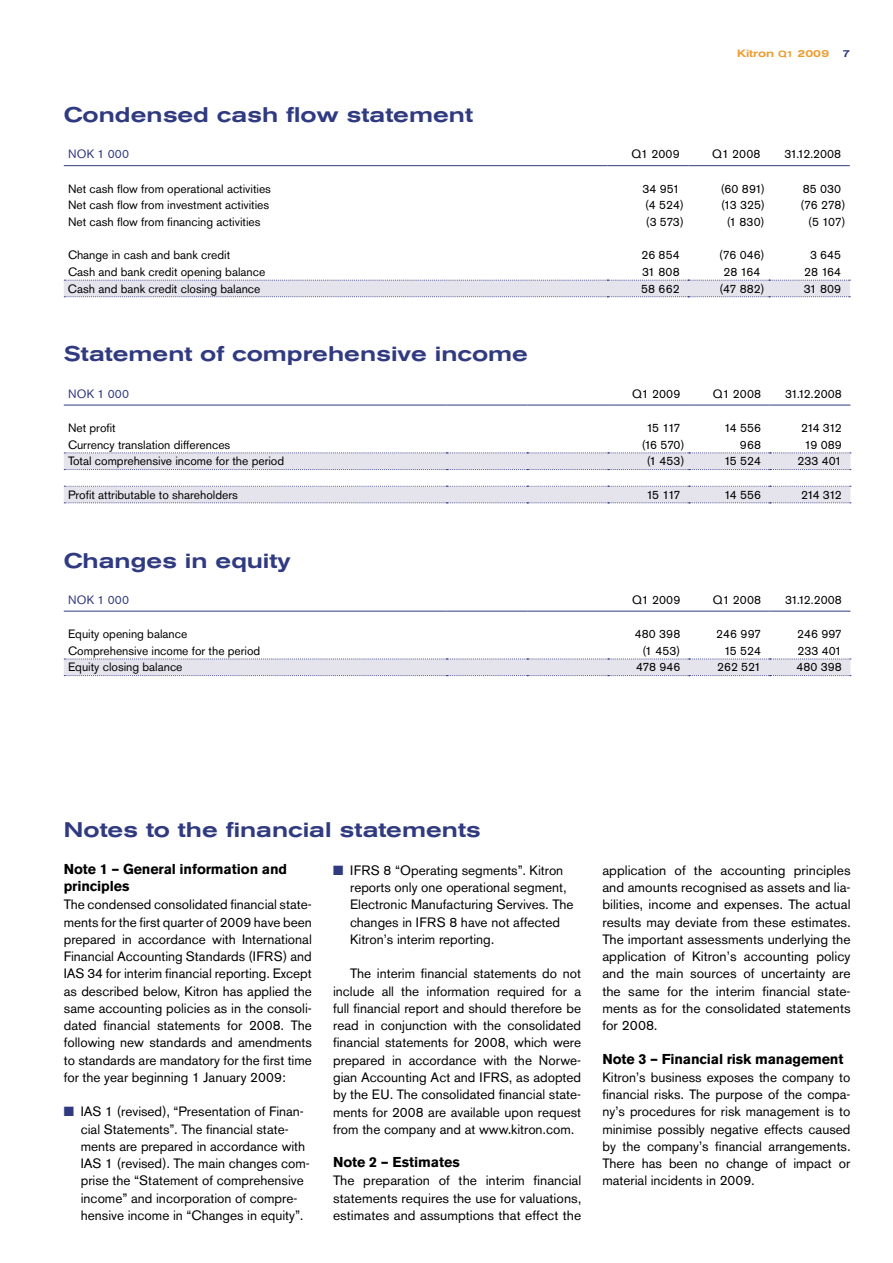
<style>
.page{position:relative;width:893px;height:1263px;background:#fff}
.page>*{position:absolute;margin:0;border:0;box-sizing:border-box;transform-origin:0 0}
.t1{font:500 expanded 21px "Akzidenz Grotesk BE";color:#303a80}
.t2{font:700 14.25px/17.2px "Standard Grotesk BSK";letter-spacing:-.01em;color:#000}
.t3{font:13.5px/17.2px "Standard Grotesk BSK";color:#000;text-align:justify}
.t4{font:12px "Standard Grotesk BSK";color:#000}
.t5{font:12px "Standard Grotesk BSK";letter-spacing:.015em;color:#303a80}
.t6{font:500 expanded 10.5px "Akzidenz Grotesk BE";color:#ed9c2f}
.t7{font:500 expanded 10.5px "Akzidenz Grotesk BE";color:#303a80}
.s1{font-size:9px}
.s2{color:#303a80}
</style>
<div class="page">
<hr style="left:64px;top:165px;width:543px;height:1px;background:#303a80">
<svg style="left:64px;top:280px;width:786px;height:17px;background:#dfdee9"></svg>
<hr style="left:688px;top:165px;width:81px;height:1px;background:#303a80">
<hr style="left:769px;top:165px;width:81px;height:1px;background:#303a80">
<hr style="left:607px;top:165px;width:81px;height:1px;background:#303a80">
<hr style="left:64px;top:405px;width:382px;height:1px;background:#303a80">
<hr style="left:446px;top:405px;width:81px;height:1px;background:#303a80">
<hr style="left:527px;top:405px;width:81px;height:1px;background:#303a80">
<svg style="left:64px;top:452px;width:787px;height:51px"></svg>
<hr style="left:608px;top:405px;width:81px;height:1px;background:#303a80">
<hr style="left:689px;top:405px;width:81px;height:1px;background:#303a80">
<hr style="left:770px;top:405px;width:80px;height:1px;background:#303a80">
<hr style="left:64px;top:611px;width:382px;height:1px;background:#303a80">
<hr style="left:446px;top:611px;width:81px;height:1px;background:#303a80">
<hr style="left:527px;top:611px;width:81px;height:1px;background:#303a80">
<svg style="left:64px;top:658px;width:787px;height:18px;background:#dedee9"></svg>
<hr style="left:608px;top:611px;width:81px;height:1px;background:#303a80">
<hr style="left:689px;top:611px;width:81px;height:1px;background:#303a80">
<hr style="left:770px;top:611px;width:80px;height:1px;background:#303a80">
<p class="t6" style="left:737px;top:47px;width:93px">Kitron <span class="s1">Q1</span> 2009</p>
<p class="t7" style="left:843px;top:47px;width:9px">7</p>
<h1 class="t1" style="left:64px;top:103px;width:411px">Condensed cash flow statement</h1>
<p class="t5" style="left:68px;top:147px;width:62px">NOK 1 000</p>
<p class="t4" style="left:631px;top:147px;width:50px">Q1 2009</p>
<p class="t4" style="left:712px;top:147px;width:50px">Q1 2008</p>
<p class="t4" style="left:784px;top:147px;width:58px">31.12.2008</p>
<p class="t4" style="left:68px;top:181px;width:205px">Net cash flow from operational activities</p>
<p class="t4" style="left:642px;top:181px;width:39px">34 951</p>
<p class="t4" style="left:721px;top:181px;width:46px">(60 891)</p>
<p class="t4" style="left:803px;top:181px;width:40px">85 030</p>
<p class="t4" style="left:68px;top:198px;width:203px">Net cash flow from investment activities</p>
<p class="t4" style="left:645px;top:198px;width:40px">(4 524)</p>
<p class="t4" style="left:721px;top:198px;width:45px">(13 325)</p>
<p class="t4" style="left:800px;top:198px;width:47px">(76 278)</p>
<p class="t4" style="left:68px;top:215px;width:194px">Net cash flow from financing activities</p>
<p class="t4" style="left:646px;top:215px;width:39px">(3 573)</p>
<p class="t4" style="left:727px;top:215px;width:39px">(1 830)</p>
<p class="t4" style="left:808px;top:215px;width:39px">(5 107)</p>
<p class="t4" style="left:68px;top:248px;width:164px">Change in cash and bank credit</p>
<p class="t4" style="left:641px;top:248px;width:40px">26 854</p>
<p class="t4" style="left:719px;top:248px;width:47px">(76 046)</p>
<p class="t4" style="left:810px;top:248px;width:33px">3 645</p>
<p class="t4" style="left:68px;top:265px;width:199px">Cash and bank credit opening balance</p>
<p class="t4" style="left:642px;top:265px;width:39px">31 808</p>
<p class="t4" style="left:723px;top:265px;width:39px">28 164</p>
<p class="t4" style="left:804px;top:265px;width:39px">28 164</p>
<p class="t4" style="left:68px;top:281px;width:194px">Cash and bank credit closing balance</p>
<p class="t4" style="left:641px;top:281px;width:40px">58 662</p>
<p class="t4" style="left:719px;top:281px;width:47px">(47 882)</p>
<p class="t4" style="left:804px;top:281px;width:39px">31 809</p>
<h1 class="t1" style="left:64px;top:342px;width:466px">Statement of comprehensive income</h1>
<p class="t5" style="left:68px;top:386px;width:62px">NOK 1 000</p>
<p class="t4" style="left:632px;top:386px;width:50px">Q1 2009</p>
<p class="t4" style="left:713px;top:386px;width:50px">Q1 2008</p>
<p class="t4" style="left:785px;top:386px;width:58px">31.12.2008</p>
<p class="t4" style="left:68px;top:421px;width:49px">Net profit</p>
<p class="t4" style="left:646px;top:421px;width:35px">15 117</p>
<p class="t4" style="left:724px;top:421px;width:38px">14 556</p>
<p class="t4" style="left:801px;top:421px;width:42px">214 312</p>
<p class="t4" style="left:68px;top:437px;width:164px">Currency translation differences</p>
<p class="t4" style="left:642px;top:437px;width:44px">(16 570)</p>
<p class="t4" style="left:740px;top:437px;width:23px">968</p>
<p class="t4" style="left:805px;top:437px;width:39px">19 089</p>
<p class="t4" style="left:68px;top:454px;width:218px">Total comprehensive income for the period</p>
<p class="t4" style="left:647px;top:454px;width:39px">(1 453)</p>
<p class="t4" style="left:724px;top:454px;width:39px">15 524</p>
<p class="t4" style="left:798px;top:454px;width:46px">233 401</p>
<p class="t4" style="left:68px;top:487px;width:171px">Profit attributable to shareholders</p>
<p class="t4" style="left:646px;top:487px;width:35px">15 117</p>
<p class="t4" style="left:724px;top:487px;width:38px">14 556</p>
<p class="t4" style="left:801px;top:487px;width:42px">214 312</p>
<h1 class="t1" style="left:64px;top:548px;width:228px">Changes in equity</h1>
<p class="t5" style="left:68px;top:593px;width:62px">NOK 1 000</p>
<p class="t4" style="left:632px;top:593px;width:50px">Q1 2009</p>
<p class="t4" style="left:713px;top:593px;width:50px">Q1 2008</p>
<p class="t4" style="left:785px;top:593px;width:58px">31.12.2008</p>
<p class="t4" style="left:68px;top:627px;width:121px">Equity opening balance</p>
<p class="t4" style="left:635px;top:627px;width:47px">480 398</p>
<p class="t4" style="left:716px;top:627px;width:46px">246 997</p>
<p class="t4" style="left:797px;top:627px;width:46px">246 997</p>
<p class="t4" style="left:68px;top:643px;width:194px">Comprehensive income for the period</p>
<p class="t4" style="left:642px;top:643px;width:39px">(1 453)</p>
<p class="t4" style="left:724px;top:643px;width:39px">15 524</p>
<p class="t4" style="left:798px;top:643px;width:46px">233 401</p>
<p class="t4" style="left:68px;top:660px;width:116px">Equity closing balance</p>
<p class="t4" style="left:636px;top:660px;width:46px">478 946</p>
<p class="t4" style="left:717px;top:660px;width:46px">262 521</p>
<p class="t4" style="left:796px;top:660px;width:47px">480 398</p>
<h1 class="t1" style="left:64px;top:818px;width:418px">N otes to the financial statements</h1>
<p class="t2" style="left:64px;top:861px;width:225px">Note 1 – General information and principles</p>
<p class="t3" style="left:64px;top:896px;width:250px">The condensed consolidated financial state&shy;ments for the first quarter of 2009 have been prepared in accordance with International Financial Accounting Standards (IFRS) and IAS 34 for interim financial reporting. Except as described below, Kitron has applied the same accounting policies as in the consoli&shy;dated financial statements for 2008. The following new standards and amendments to standards are mandatory for the first time for the year beginning 1 January 2009:</p>
<p class="t3" style="left:81px;top:1103px;width:231px;text-align:left;text-indent:-17px"><span class="s2">■</span> IAS 1 (revised), “Presentation of Finan&shy;cial Statements”. The financial state&shy;ments are prepared in accordance with IAS 1 (revised). The main changes com&shy;prise the “Statement of comprehensive income” and incorporation of compre&shy;hensive income in “Changes in equity”.</p>
<p class="t3" style="left:350px;top:862px;width:225px;text-align:left;text-indent:-17px"><span class="s2">■</span> IFRS 8 “Operating segments”. Kitron reports only one operational segment, Electronic Manufacturing Servives. The changes in IFRS 8 have not affected Kitron’s interim reporting.</p>
<p class="t3" style="left:333px;top:965px;width:250px;text-indent:17px">The interim financial statements do not include all the information required for a full financial report and should therefore be read in conjunction with the consolidated financial statements for 2008, which were prepared in accordance with the Norwe&shy;gian Accounting Act and IFRS, as adopted by the EU. The consolidated financial state&shy;ments for 2008 are available upon request from the company and at www.kitron.com.</p>
<p class="t2" style="left:333px;top:1154px;width:128px">Note 2 – Estimates</p>
<p class="t3" style="left:333px;top:1172px;width:250px">The preparation of the interim financial statements requires the use for valuations, estimates and assumptions that effect the</p>
<p class="t3" style="left:602px;top:861px;width:250px">application of the accounting principles and amounts recognised as assets and lia&shy;bilities, income and expenses. The actual results may deviate from these estimates.<br>The important assessments underlying the application of Kitron’s accounting policy and the main sources of uncertainty are the same for the interim financial state&shy;ments as for the consolidated statements for 2008.</p>
<p class="t2" style="left:602px;top:1050px;width:243px">Note 3 – Financial risk management</p>
<p class="t3" style="left:602px;top:1068px;width:250px">Kitron’s business exposes the company to financial risks. The purpose of the compa&shy;ny’s procedures for risk management is to minimise possibly negative effects caused by the company’s financial arrangements.<br>There has been no change of impact or material incidents in 2009.</p>
</div>
